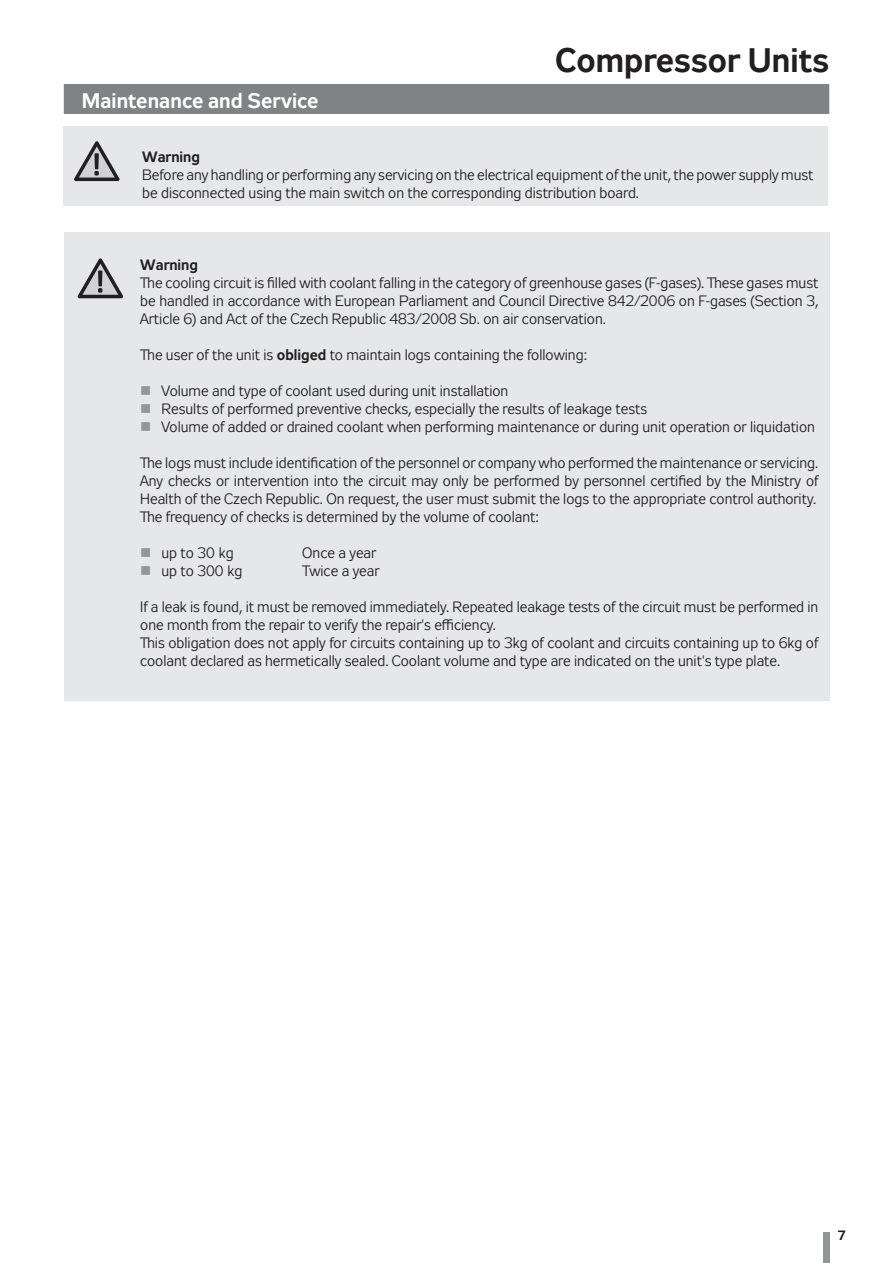
<style>
.page{position:relative;width:893px;height:1263px;background:#fff}
.page>*{position:absolute;margin:0;border:0;box-sizing:border-box;transform-origin:0 0}
.t1{font:700 33.9px "Zeppelin 31";color:#231f20}
.t2{font:700 21px "Zeppelin 31";letter-spacing:.005em;color:#fff}
.t3{font:15px/18px "Zeppelin 31";color:#231f20}
.t4{font:700 15px "Zeppelin 31";color:#231f20}
.t5{font:700 13.5px "Zeppelin 31";color:#231f20}
.s1{font-weight:700}
</style>
<div class="page">
<div style="left:823px;top:1232px;width:6px;height:31px;background:#939598"></div>
<div style="left:64px;top:84px;width:765px;height:30px;background:#808285"></div>
<div style="left:64px;top:126px;width:764px;height:79px;background:#e6e7e9"></div>
<div style="left:64px;top:233px;width:765px;height:468px;background:#e6e7e9"></div>
<svg style="left:74px;top:141px;width:46px;height:40px"></svg>
<svg style="left:77px;top:258px;width:46px;height:40px"></svg>
<h2 class="t2" style="left:82px;top:89px;width:238px">Maintenance and Service</h2>
<h1 class="t1" style="left:555px;top:41px;width:276px">Compressor Units</h1>
<p class="t4" style="left:142px;top:148px;width:59px">Warning</p>
<p class="t3" style="left:142px;top:167px;width:673px">Before any handling or performing any servicing on the electrical equipment of the unit, the power supply must be disconnected using the main switch on the corresponding distribution board.</p>
<p class="t4" style="left:140px;top:256px;width:59px">Warning</p>
<p class="t3" style="left:140px;top:275px;width:680px;text-align:justify">The cooling circuit is filled with coolant falling in the category of greenhouse gases (F-gases). These gases must be handled in accordance with European Parliament and Council Directive 842/2006 on F-gases (Section 3, Article 6) and Act of the Czech Republic 483/2008 Sb. on air conservation.</p>
<p class="t3" style="left:140px;top:347px;width:448px">The user of the unit is <span class="s1">obliged</span> to maintain logs containing the following:</p>
<p class="t3" style="left:162px;top:383px;width:655px">Volume and type of coolant used during unit installation<br>Results of performed preventive checks, especially the results of leakage tests<br>Volume of added or drained coolant when performing maintenance or during unit operation or liquidation</p>
<p class="t3" style="left:140px;top:455px;width:680px">The logs must include identification of the personnel or company who performed the maintenance or servicing.<br>Any checks or intervention into the circuit may only be performed by personnel certified by the Ministry of Health of the Czech Republic. On request, the user must submit the logs to the appropriate control authority.<br>The frequency of checks is determined by the volume of coolant:</p>
<p class="t3" style="left:162px;top:545px;width:74px">up to 30 kg</p>
<p class="t3" style="left:302px;top:545px;width:75px">Once a year</p>
<p class="t3" style="left:162px;top:563px;width:82px">up to 300 kg</p>
<p class="t3" style="left:302px;top:563px;width:79px">Twice a year</p>
<p class="t3" style="left:140px;top:599px;width:680px">If a leak is found, it must be removed immediately. Repeated leakage tests of the circuit must be performed in one month from the repair to verify the repair's efficiency.<br>This obligation does not apply for circuits containing up to 3kg of coolant and circuits containing up to 6kg of coolant declared as hermetically sealed. Coolant volume and type are indicated on the unit's type plate.</p>
<p class="t5" style="left:838px;top:1228px;width:10px">7</p>
</div>
